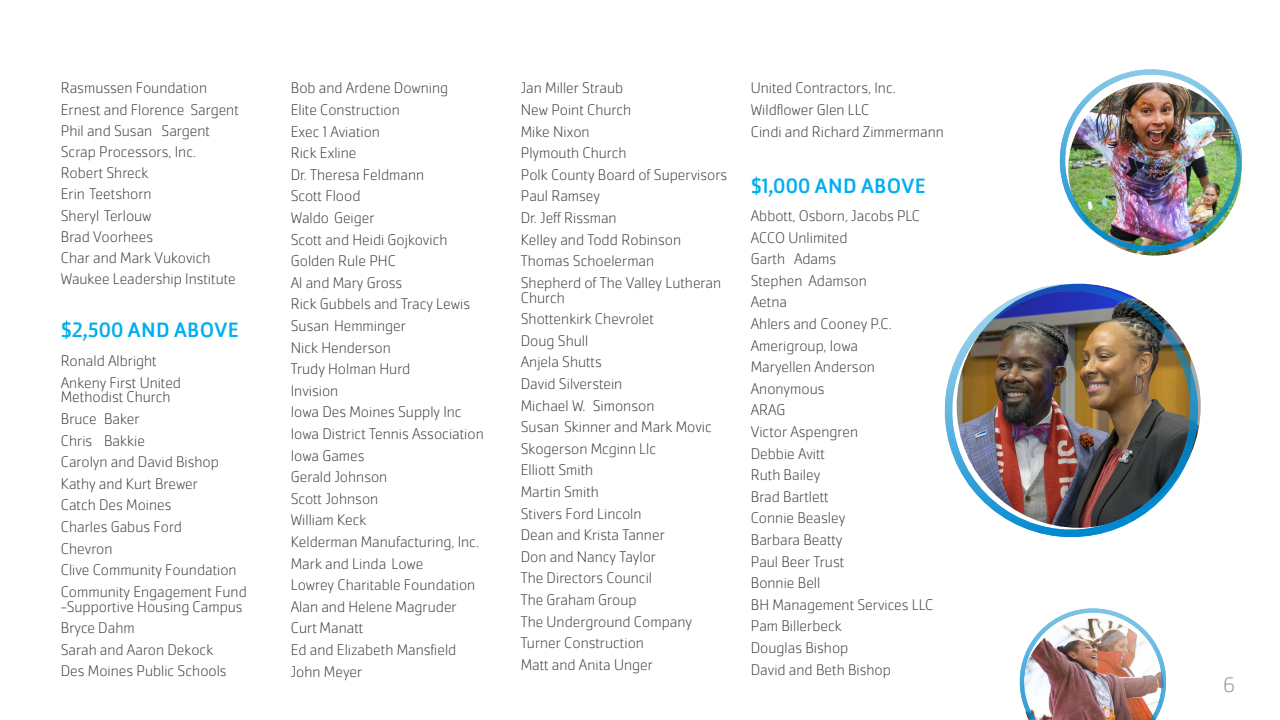
<style>
.page{position:relative;width:1280px;height:720px;background:#fff}
.page>*{position:absolute;margin:0;border:0;box-sizing:border-box;transform-origin:0 0}
.t1{font:200 21.64px "Cachet Pro";color:#939598}
.t2{font:21.56px "Cachet Pro";letter-spacing:.015em;color:#00aeef}
.t3{font:200 16px/14.8px "Cachet Pro";color:#3e3e3f}
</style>
<div class="page">
<img style="left:1019px;top:608px;width:147px;height:112px">
<img style="left:1059px;top:69px;width:183px;height:187px">
<img style="left:944px;top:283px;width:257px;height:254px">
<p class="t3" style="left:61px;top:81px;width:148px">Rasmussen Foundation</p>
<p class="t3" style="left:61px;top:102px;width:180px">Ernest and Florence Sargent</p>
<p class="t3" style="left:61px;top:123px;width:151px">Phil and Susan Sargent</p>
<p class="t3" style="left:61px;top:145px;width:137px">Scrap Processors, Inc.</p>
<p class="t3" style="left:61px;top:166px;width:89px">Robert Shreck</p>
<p class="t3" style="left:61px;top:187px;width:92px">Erin Teetshorn</p>
<p class="t3" style="left:61px;top:208px;width:92px">Sheryl Terlouw</p>
<p class="t3" style="left:61px;top:229px;width:94px">Brad Voorhees</p>
<p class="t3" style="left:61px;top:251px;width:151px">Char and Mark Vukovich</p>
<p class="t3" style="left:61px;top:272px;width:176px">Waukee Leadership Institute</p>
<p class="t2" style="left:61px;top:318px;width:179px">$2,500 AND ABOVE</p>
<p class="t3" style="left:61px;top:354px;width:98px">Ronald Albright</p>
<p class="t3" style="left:61px;top:375px;width:122px">Ankeny First United<br>Methodist Church</p>
<p class="t3" style="left:61px;top:412px;width:80px">Bruce Baker</p>
<p class="t3" style="left:61px;top:433px;width:86px">Chris Bakkie</p>
<p class="t3" style="left:61px;top:455px;width:160px">Carolyn and David Bishop</p>
<p class="t3" style="left:61px;top:476px;width:139px">Kathy and Kurt Brewer</p>
<p class="t3" style="left:61px;top:498px;width:112px">Catch Des Moines</p>
<p class="t3" style="left:61px;top:520px;width:123px">Charles Gabus Ford</p>
<p class="t3" style="left:61px;top:541px;width:53px">Chevron</p>
<p class="t3" style="left:61px;top:563px;width:177px">Clive Community Foundation</p>
<p class="t3" style="left:61px;top:584px;width:187px">Community Engagement Fund -Supportive Housing Campus</p>
<p class="t3" style="left:61px;top:621px;width:75px">Bryce Dahm</p>
<p class="t3" style="left:61px;top:642px;width:154px">Sarah and Aaron Dekock</p>
<p class="t3" style="left:61px;top:664px;width:167px">Des Moines Public Schools</p>
<p class="t3" style="left:291px;top:81px;width:159px">Bob and Ardene Downing</p>
<p class="t3" style="left:291px;top:103px;width:111px">Elite Construction</p>
<p class="t3" style="left:291px;top:124px;width:91px">Exec 1 Aviation</p>
<p class="t3" style="left:291px;top:146px;width:67px">Rick Exline</p>
<p class="t3" style="left:291px;top:167px;width:135px">Dr. Theresa Feldmann</p>
<p class="t3" style="left:291px;top:189px;width:71px">Scott Flood</p>
<p class="t3" style="left:291px;top:211px;width:85px">Waldo Geiger</p>
<p class="t3" style="left:291px;top:232px;width:158px">Scott and Heidi Gojkovich</p>
<p class="t3" style="left:291px;top:254px;width:107px">Golden Rule PHC</p>
<p class="t3" style="left:291px;top:275px;width:113px">Al and Mary Gross</p>
<p class="t3" style="left:291px;top:297px;width:181px">Rick Gubbels and Tracy Lewis</p>
<p class="t3" style="left:291px;top:319px;width:117px">Susan Hemminger</p>
<p class="t3" style="left:291px;top:340px;width:101px">Nick Henderson</p>
<p class="t3" style="left:291px;top:362px;width:121px">Trudy Holman Hurd</p>
<p class="t3" style="left:291px;top:383px;width:49px">Invision</p>
<p class="t3" style="left:291px;top:405px;width:172px">Iowa Des Moines Supply Inc</p>
<p class="t3" style="left:291px;top:427px;width:195px">Iowa District Tennis Association</p>
<p class="t3" style="left:291px;top:448px;width:75px">Iowa Games</p>
<p class="t3" style="left:291px;top:470px;width:98px">Gerald Johnson</p>
<p class="t3" style="left:291px;top:491px;width:89px">Scott Johnson</p>
<p class="t3" style="left:291px;top:513px;width:77px">William Keck</p>
<p class="t3" style="left:291px;top:535px;width:190px">Kelderman Manufacturing, Inc.</p>
<p class="t3" style="left:291px;top:556px;width:134px">Mark and Linda Lowe</p>
<p class="t3" style="left:291px;top:578px;width:186px">Lowrey Charitable Foundation</p>
<p class="t3" style="left:291px;top:599px;width:167px">Alan and Helene Magruder</p>
<p class="t3" style="left:291px;top:621px;width:74px">Curt Manatt</p>
<p class="t3" style="left:291px;top:643px;width:167px">Ed and Elizabeth Mansfield</p>
<p class="t3" style="left:291px;top:664px;width:73px">John Meyer</p>
<p class="t3" style="left:521px;top:81px;width:104px">Jan Miller Straub</p>
<p class="t3" style="left:521px;top:103px;width:112px">New Point Church</p>
<p class="t3" style="left:521px;top:124px;width:70px">Mike Nixon</p>
<p class="t3" style="left:521px;top:146px;width:107px">Plymouth Church</p>
<p class="t3" style="left:521px;top:167px;width:208px">Polk County Board of Supervisors</p>
<p class="t3" style="left:521px;top:189px;width:81px">Paul Ramsey</p>
<p class="t3" style="left:521px;top:211px;width:97px">Dr. Jeff Rissman</p>
<p class="t3" style="left:521px;top:232px;width:162px">Kelley and Todd Robinson</p>
<p class="t3" style="left:521px;top:254px;width:135px">Thomas Schoelerman</p>
<p class="t3" style="left:521px;top:275px;width:202px">Shepherd of The Valley Lutheran<br>Church</p>
<p class="t3" style="left:521px;top:312px;width:135px">Shottenkirk Chevrolet</p>
<p class="t3" style="left:521px;top:333px;width:69px">Doug Shull</p>
<p class="t3" style="left:521px;top:355px;width:83px">Anjela Shutts</p>
<p class="t3" style="left:521px;top:377px;width:103px">David Silverstein</p>
<p class="t3" style="left:521px;top:398px;width:135px">Michael W. Simonson</p>
<p class="t3" style="left:521px;top:420px;width:193px">Susan Skinner and Mark Movic</p>
<p class="t3" style="left:521px;top:441px;width:137px">Skogerson Mcginn Llc</p>
<p class="t3" style="left:521px;top:463px;width:74px">Elliott Smith</p>
<p class="t3" style="left:521px;top:485px;width:80px">Martin Smith</p>
<p class="t3" style="left:521px;top:506px;width:122px">Stivers Ford Lincoln</p>
<p class="t3" style="left:521px;top:528px;width:146px">Dean and Krista Tanner</p>
<p class="t3" style="left:521px;top:549px;width:137px">Don and Nancy Taylor</p>
<p class="t3" style="left:521px;top:571px;width:133px">The Directors Council</p>
<p class="t3" style="left:521px;top:593px;width:117px">The Graham Group</p>
<p class="t3" style="left:521px;top:614px;width:173px">The Underground Company</p>
<p class="t3" style="left:521px;top:636px;width:125px">Turner Construction</p>
<p class="t3" style="left:521px;top:657px;width:134px">Matt and Anita Unger</p>
<p class="t3" style="left:751px;top:81px;width:147px">United Contractors, Inc.</p>
<p class="t3" style="left:751px;top:103px;width:120px">Wildflower Glen LLC</p>
<p class="t3" style="left:751px;top:124px;width:195px">Cindi and Richard Zimmermann</p>
<p class="t2" style="left:751px;top:173px;width:176px">$1,000 AND ABOVE</p>
<p class="t3" style="left:751px;top:209px;width:171px">Abbott, Osborn, Jacobs PLC</p>
<p class="t3" style="left:751px;top:230px;width:98px">ACCO Unlimited</p>
<p class="t3" style="left:751px;top:252px;width:87px">Garth Adams</p>
<p class="t3" style="left:751px;top:273px;width:118px">Stephen Adamson</p>
<p class="t3" style="left:751px;top:295px;width:38px">Aetna</p>
<p class="t3" style="left:751px;top:317px;width:143px">Ahlers and Cooney P.C.</p>
<p class="t3" style="left:751px;top:338px;width:109px">Amerigroup, Iowa</p>
<p class="t3" style="left:751px;top:360px;width:126px">Maryellen Anderson</p>
<p class="t3" style="left:751px;top:381px;width:75px">Anonymous</p>
<p class="t3" style="left:751px;top:403px;width:36px">ARAG</p>
<p class="t3" style="left:751px;top:425px;width:109px">Victor Aspengren</p>
<p class="t3" style="left:751px;top:446px;width:76px">Debbie Avitt</p>
<p class="t3" style="left:751px;top:468px;width:71px">Ruth Bailey</p>
<p class="t3" style="left:751px;top:489px;width:79px">Brad Bartlett</p>
<p class="t3" style="left:751px;top:511px;width:96px">Connie Beasley</p>
<p class="t3" style="left:751px;top:533px;width:93px">Barbara Beatty</p>
<p class="t3" style="left:751px;top:554px;width:95px">Paul Beer Trust</p>
<p class="t3" style="left:751px;top:576px;width:71px">Bonnie Bell</p>
<p class="t3" style="left:751px;top:597px;width:184px">BH Management Services LLC</p>
<p class="t3" style="left:751px;top:619px;width:93px">Pam Billerbeck</p>
<p class="t3" style="left:751px;top:641px;width:99px">Douglas Bishop</p>
<p class="t3" style="left:751px;top:662px;width:142px">David and Beth Bishop</p>
<h1 class="t1" style="left:1223px;top:673px;width:14px">6</h1>
</div>
